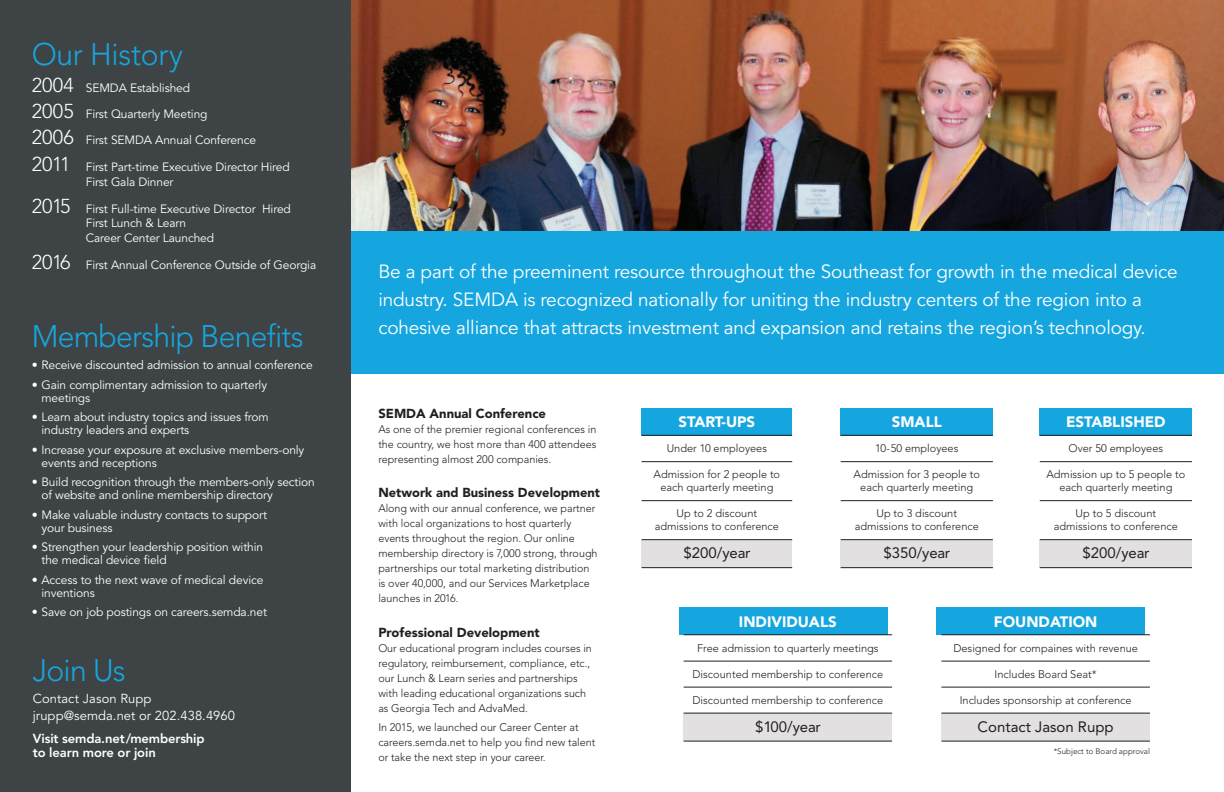
<style>
.page{position:relative;width:1224px;height:792px;background:#fff}
.page>*{position:absolute;margin:0;border:0;box-sizing:border-box;transform-origin:0 0}
.t1{font:300 31px "Avenir LT Std";letter-spacing:-.025em;color:#16a6df}
.t2{font:19px/28px "Avenir LT Std";letter-spacing:-.01em;color:#fff}
.t3{font:15px "Avenir LT Std";color:#231f20}
.t4{font:900 15px "Avenir LT Std";color:#fff}
.t5{font:900 13px "Avenir LT Std";color:#231f20}
.t6{font:13px/17px "Avenir LT Std";letter-spacing:.005em;color:#fff}
.t7{font:800 13px/14px "Avenir LT Std";letter-spacing:-.01em;color:#fff}
.t8{font:12px/13px "Avenir LT Std";letter-spacing:-.01em;color:#fff}
.t9{font:300 11px/15px "Avenir LT Std";color:#231f20;text-align:center}
.t10{font:300 8px "Avenir LT Std";color:#231f20}
.s1{font-weight:300;font-size:20px}
</style>
<div class="page">
<div style="left:679px;top:607px;width:208px;height:27px;background:#16a6df"></div>
<div style="left:937px;top:607px;width:208px;height:27px;background:#16a6df"></div>
<div style="left:1040px;top:408px;width:152px;height:27px;background:#16a6df"></div>
<div style="left:841px;top:408px;width:152px;height:27px;background:#16a6df"></div>
<div style="left:642px;top:540px;width:150px;height:28px;background:#e2e0e0"></div>
<div style="left:684px;top:713px;width:208px;height:28px;background:#e2e0e0"></div>
<div style="left:941px;top:713px;width:209px;height:28px;background:#e2e0e0"></div>
<div style="left:841px;top:540px;width:152px;height:28px;background:#e2e0e0"></div>
<div style="left:1040px;top:540px;width:152px;height:28px;background:#e2e0e0"></div>
<div style="left:642px;top:408px;width:150px;height:27px;background:#16a6df"></div>
<img style="left:351px;top:0;width:873px;height:231px">
<div style="left:0;top:0;width:351px;height:792px;background:#3e4445"></div>
<div style="left:351px;top:231px;width:873px;height:143px;background:#16a6df"></div>
<hr style="left:684px;top:634px;width:208px;height:1px;background:#231f20">
<hr style="left:684px;top:661px;width:208px;height:1px;background:#231f20">
<hr style="left:684px;top:687px;width:208px;height:1px;background:#231f20">
<hr style="left:684px;top:713px;width:208px;height:1px;background:#231f20">
<hr style="left:684px;top:741px;width:208px;height:1px;background:#231f20">
<hr style="left:941px;top:634px;width:209px;height:1px;background:#231f20">
<hr style="left:941px;top:661px;width:209px;height:1px;background:#231f20">
<hr style="left:941px;top:687px;width:209px;height:1px;background:#231f20">
<hr style="left:941px;top:713px;width:209px;height:1px;background:#231f20">
<hr style="left:941px;top:741px;width:209px;height:1px;background:#231f20">
<hr style="left:642px;top:435px;width:150px;height:1px;background:#231f20">
<hr style="left:642px;top:461px;width:150px;height:1px;background:#231f20">
<hr style="left:642px;top:500px;width:150px;height:1px;background:#231f20">
<hr style="left:642px;top:539px;width:150px;height:1px;background:#231f20">
<hr style="left:642px;top:567px;width:150px;height:1px;background:#231f20">
<hr style="left:841px;top:435px;width:152px;height:1px;background:#231f20">
<hr style="left:841px;top:461px;width:152px;height:1px;background:#231f20">
<hr style="left:841px;top:500px;width:152px;height:1px;background:#231f20">
<hr style="left:841px;top:539px;width:152px;height:1px;background:#231f20">
<hr style="left:841px;top:567px;width:152px;height:1px;background:#231f20">
<hr style="left:1040px;top:435px;width:152px;height:1px;background:#231f20">
<hr style="left:1040px;top:461px;width:152px;height:1px;background:#231f20">
<hr style="left:1040px;top:500px;width:152px;height:1px;background:#231f20">
<hr style="left:1040px;top:539px;width:152px;height:1px;background:#231f20">
<hr style="left:1040px;top:567px;width:152px;height:1px;background:#231f20">
<h1 class="t1" style="left:32px;top:36px;width:153px">Our History</h1>
<p class="t8" style="left:32px;top:76px;width:226px;line-height:26px"><span class="s1">2004</span> SEMDA Established<br><span class="s1">2005</span> First Quarterly Meeting<br><span class="s1">2006</span> First SEMDA Annual Conference</p>
<p class="t8" style="left:86px;top:160px;width:205px;line-height:14.5px;text-indent:-54px"><span class="s1">2011</span> First Part-time Executive Director Hired<br>First Gala Dinner</p>
<p class="t8" style="left:86px;top:202px;width:207px;line-height:14.5px;text-indent:-54px"><span class="s1">2015</span> First Full-time Executive Director Hired<br>First Lunch &amp; Learn<br>Career Center Launched</p>
<p class="t8" style="left:32px;top:259px;width:286px"><span class="s1">2016</span> First Annual Conference Outside of Georgia</p>
<h1 class="t1" style="left:32px;top:319px;width:273px">Membership Benefits</h1>
<p class="t8" style="left:32px;top:359px;width:283px">• Receive discounted admission to annual conference</p>
<p class="t8" style="left:42px;top:379px;width:227px;text-indent:-10px">• Gain complimentary admission to quarterly meetings</p>
<p class="t8" style="left:42px;top:411px;width:229px;text-indent:-10px">• Learn about industry topics and issues from industry leaders and experts</p>
<p class="t8" style="left:42px;top:444px;width:264px;text-indent:-10px">• Increase your exposure at exclusive members-only events and receptions</p>
<p class="t8" style="left:42px;top:476px;width:275px;text-indent:-10px">• Build recognition through the members-only section of website and online membership directory</p>
<p class="t8" style="left:42px;top:509px;width:227px;text-indent:-10px">• Make valuable industry contacts to support your business</p>
<p class="t8" style="left:42px;top:541px;width:223px;text-indent:-10px">• Strengthen your leadership position within the medical device field</p>
<p class="t8" style="left:42px;top:574px;width:223px;text-indent:-10px">• Access to the next wave of medical device inventions</p>
<p class="t8" style="left:32px;top:606px;width:237px">• Save on job postings on careers.semda.net</p>
<h1 class="t1" style="left:33px;top:652px;width:94px">Join Us</h1>
<p class="t6" style="left:33px;top:690px;width:204px">Contact Jason Rupp jrupp@semda.net or 202.438.4960</p>
<p class="t7" style="left:33px;top:731px;width:173px">Visit semda.net/membership to learn more or join</p>
<p class="t2" style="left:378px;top:258px;width:801px">Be a part of the preeminent resource throughout the Southeast for growth in the medical device industry. SEMDA is recognized nationally for uniting the industry centers of the region into a cohesive alliance that attracts investment and expansion and retains the region’s technology.</p>
<p class="t5" style="left:378px;top:406px;width:169px">SEMDA Annual Conference</p>
<p class="t9" style="left:378px;top:422px;width:220px;text-align:justify">As one of the premier regional conferences in the country, we host more than 400 attendees representing almost 200 companies.</p>
<p class="t5" style="left:378px;top:485px;width:223px">Network and Business Development</p>
<p class="t9" style="left:378px;top:501px;width:221px;text-align:left">Along with our annual conference, we partner with local organizations to host quarterly events throughout the region. Our online membership directory is 7,000 strong, through partnerships our total marketing distribution is over 40,000, and our Services Marketplace launches in 2016.</p>
<p class="t5" style="left:378px;top:625px;width:163px">Professional Development</p>
<p class="t9" style="left:378px;top:641px;width:215px;text-align:left">Our educational program includes courses in regulatory, reimbursement, compliance, etc., our Lunch &amp; Learn series and partnerships with leading educational organizations such as Georgia Tech and AdvaMed.</p>
<p class="t9" style="left:378px;top:720px;width:219px;text-align:left">In 2015, we launched our Career Center at careers.semda.net to help you find new talent or take the next step in your career.</p>
<h3 class="t4" style="left:679px;top:413px;width:78px">START-UPS</h3>
<p class="t9" style="left:667px;top:441px;width:102px">Under 10 employees</p>
<p class="t9" style="left:654px;top:468px;width:128px;line-height:13px">Admission for 2 people to each quarterly meeting</p>
<p class="t9" style="left:655px;top:507px;width:126px;line-height:13px">Up to 2 discount admissions to conference</p>
<h3 class="t3" style="left:684px;top:544px;width:68px">$200/year</h3>
<h3 class="t4" style="left:892px;top:413px;width:51px">SMALL</h3>
<p class="t9" style="left:875px;top:441px;width:85px">10-50 employees</p>
<p class="t9" style="left:854px;top:468px;width:128px;line-height:13px">Admission for 3 people to each quarterly meeting</p>
<p class="t9" style="left:855px;top:507px;width:126px;line-height:13px">Up to 3 discount admissions to conference</p>
<h3 class="t3" style="left:883px;top:544px;width:68px">$350/year</h3>
<h3 class="t4" style="left:1066px;top:413px;width:101px">ESTABLISHED</h3>
<p class="t9" style="left:1069px;top:441px;width:96px">Over 50 employees</p>
<p class="t9" style="left:1046px;top:468px;width:141px;line-height:13px">Admission up to 5 people to each quarterly meeting</p>
<p class="t9" style="left:1054px;top:507px;width:126px;line-height:13px">Up to 5 discount admissions to conference</p>
<h3 class="t3" style="left:1082px;top:544px;width:68px">$200/year</h3>
<h3 class="t4" style="left:739px;top:613px;width:99px">INDIVIDUALS</h3>
<p class="t9" style="left:697px;top:641px;width:183px">Free admission to quarterly meetings</p>
<p class="t9" style="left:693px;top:667px;width:192px">Discounted membership to conference</p>
<p class="t9" style="left:693px;top:693px;width:192px">Discounted membership to conference</p>
<h3 class="t3" style="left:755px;top:718px;width:67px">$100/year</h3>
<h3 class="t4" style="left:994px;top:613px;width:105px">FOUNDATION</h3>
<p class="t9" style="left:953px;top:641px;width:186px">Designed for compaines with revenue</p>
<p class="t9" style="left:995px;top:667px;width:104px">Includes Board Seat*</p>
<p class="t9" style="left:960px;top:693px;width:174px">Includes sponsorship at conference</p>
<h3 class="t3" style="left:978px;top:718px;width:138px">Contact Jason Rupp</h3>
<p class="t10" style="left:1054px;top:746px;width:98px">*Subject to Board approval</p>
</div>
